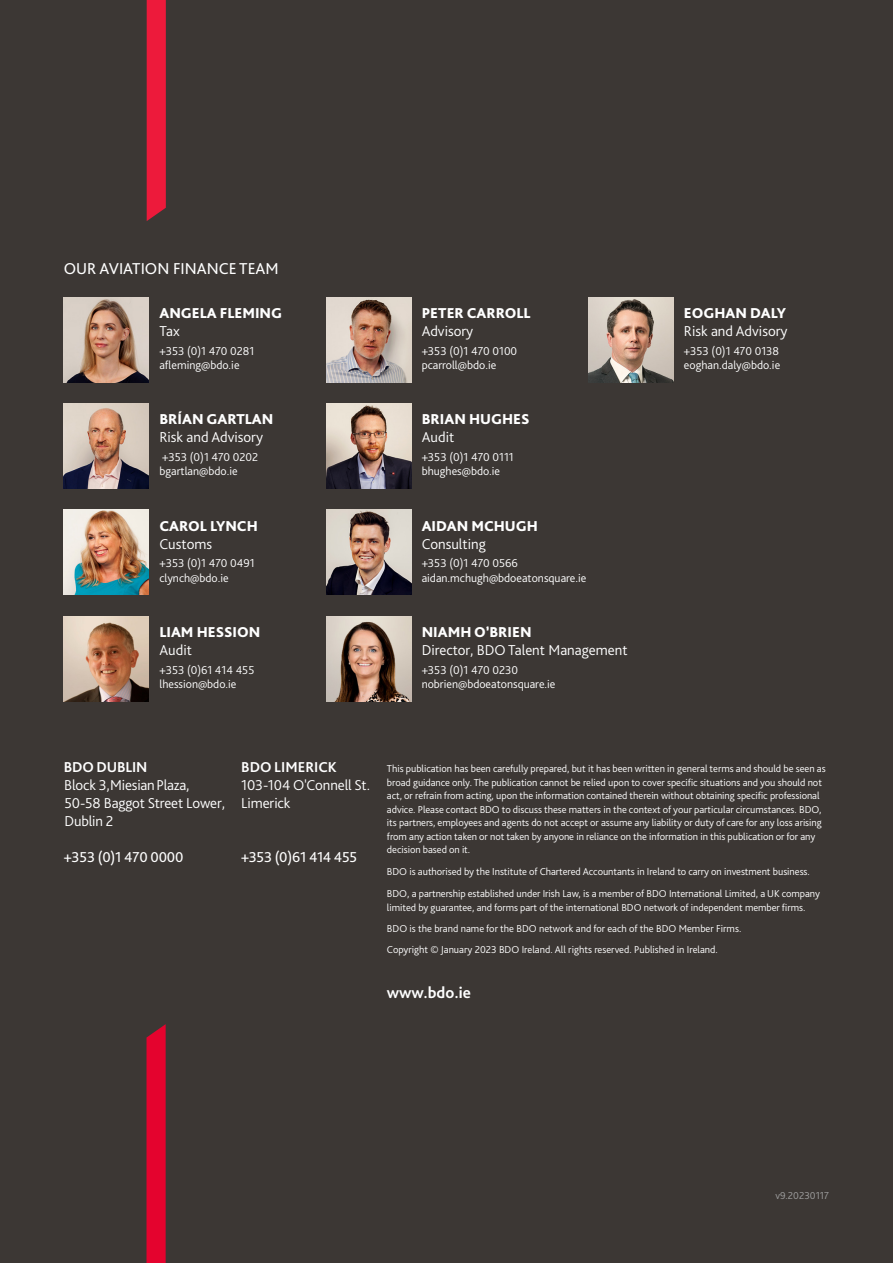
<style>
.page{position:relative;width:893px;height:1263px;background:#3c3734}
.page>*{position:absolute;margin:0;border:0;box-sizing:border-box;transform-origin:0 0}
.t1{font:16.5px "Bliss Pro";color:#fff}
.t2{font:700 16.5px "Bliss Pro";color:#fff}
.t3{font:300 15px/18px "Bliss Pro";color:#fff}
.t4{font:800 15px "Bliss Pro";color:#fff}
.t5{font:15px "Bliss Pro";letter-spacing:-.01em;color:#fff}
.t6{font:700 15px "Bliss Pro";letter-spacing:-.005em;color:#fff}
.t7{font:300 12px/14.4px "Bliss Pro";color:#fff}
.t8{font:300 10.5px/13.5px "Bliss Pro";letter-spacing:-.005em;color:#fff}
.t9{font:300 10.5px "Bliss Pro";color:#9f9f9f}
.s1{font-style:inherit}
</style>
<div class="page">
<img style="left:64px;top:297px;width:85px;height:85px">
<img style="left:326px;top:297px;width:85px;height:85px">
<img style="left:64px;top:403px;width:85px;height:85px">
<img style="left:588px;top:297px;width:85px;height:85px">
<img style="left:326px;top:403px;width:85px;height:85px">
<img style="left:64px;top:510px;width:85px;height:85px">
<img style="left:326px;top:510px;width:85px;height:85px">
<img style="left:326px;top:616px;width:85px;height:85px">
<img style="left:64px;top:616px;width:85px;height:85px">
<svg style="left:147px;top:1024px;width:19px;height:239px;background:#dc052e"></svg>
<svg style="left:147px;top:0;width:19px;height:221px;background:#e61b3a"></svg>
<h1 class="t1" style="left:64px;top:258px;width:216px">OUR AVIATION FINANCE TEAM</h1>
<h2 class="t4" style="left:159px;top:304px;width:124px">ANGELA FLEMING</h2>
<h2 class="t3" style="left:159px;top:322px;width:22px">Tax</h2>
<p class="t7" style="left:159px;top:343px;width:96px">+353 (0)1 470 0281 afleming@bdo.ie</p>
<h2 class="t4" style="left:159px;top:410px;width:115px">BRÍAN GARTLAN</h2>
<h2 class="t3" style="left:159px;top:428px;width:105px">Risk and Advisory</h2>
<p class="t7" style="left:159px;top:450px;width:100px">+353 (0)1 470 0202 bgartlan@bdo.ie</p>
<h2 class="t4" style="left:159px;top:516px;width:100px">CAROL LYNCH</h2>
<h2 class="t3" style="left:159px;top:534px;width:54px">Customs</h2>
<p class="t7" style="left:159px;top:556px;width:97px">+353 (0)1 470 0491 clynch@bdo.ie</p>
<h2 class="t4" style="left:159px;top:623px;width:102px">LIAM HESSION</h2>
<h2 class="t3" style="left:159px;top:641px;width:34px">Audit</h2>
<p class="t7" style="left:159px;top:662px;width:96px">+353 (0)61 414 455 lhession@bdo.ie</p>
<h2 class="t4" style="left:422px;top:304px;width:110px">PETER CARROLL</h2>
<h2 class="t3" style="left:422px;top:322px;width:53px">Advisory</h2>
<p class="t7" style="left:422px;top:343px;width:97px">+353 (0)1 470 0100 pcarroll@bdo.ie</p>
<h2 class="t4" style="left:422px;top:410px;width:109px">BRIAN HUGHES</h2>
<h2 class="t3" style="left:422px;top:428px;width:34px">Audit</h2>
<p class="t7" style="left:422px;top:450px;width:94px">+353 (0)1 470 0111 bhughes@bdo.ie</p>
<h2 class="t4" style="left:422px;top:516px;width:118px">AIDAN MCHUGH</h2>
<h2 class="t3" style="left:422px;top:534px;width:66px">Consulting</h2>
<p class="t7" style="left:422px;top:556px;width:166px">+353 (0)1 470 0566 aidan.mchugh@bdoeatonsquare.ie</p>
<h2 class="t4" style="left:422px;top:623px;width:111px">NIAMH O’BRIEN</h2>
<h2 class="t3" style="left:422px;top:641px;width:207px">Director, BDO Talent Management</h2>
<p class="t7" style="left:422px;top:662px;width:135px">+353 (0)1 470 0230 nobrien@bdoeatonsquare.ie</p>
<h2 class="t4" style="left:684px;top:304px;width:104px">EOGHAN DALY</h2>
<h2 class="t3" style="left:684px;top:322px;width:105px">Risk and Advisory</h2>
<p class="t7" style="left:684px;top:343px;width:98px">+353 (0)1 470 0138 eoghan.daly@bdo.ie</p>
<h2 class="t6" style="left:64px;top:758px;width:85px">BDO DUBLIN</h2>
<h2 class="t3" style="left:64px;top:776px;width:162px">Block 3,MiesianPlaza,<br>50-58 Baggot Street Lower,<br>Dublin 2</h2>
<h2 class="t5" style="left:64px;top:848px;width:121px"><span class="s1">+</span>353 (0)1 470 0000</h2>
<h2 class="t6" style="left:241px;top:758px;width:97px">BDO LIMERICK</h2>
<h2 class="t3" style="left:241px;top:776px;width:130px">103-104 O'Connell St.<br>Limerick</h2>
<h2 class="t5" style="left:241px;top:848px;width:117px">+353 (0)61 414 455</h2>
<p class="t8" style="left:387px;top:762px;width:440px">This publication has been carefully prepared, but it has been written in general terms and should be seen as broad guidance only. The publication cannot be relied upon to cover specific situations and you should not act, or refrain from acting, upon the information contained therein without obtaining specific professional advice. Please contact BDO to discuss these matters in the context of your particular circumstances. BDO, its partners, employees and agents do not accept or assume any liability or duty of care for any loss arising from any action taken or not taken by anyone in reliance on the information in this publication or for any decision based on it.</p>
<p class="t8" style="left:387px;top:860px;width:434px;line-height:22px">BDO is authorised by the Institute of Chartered Accountants in Ireland to carry on investment business.<br>BDO, a partnership established under Irish Law, is a member of BDO International Limited, a UK company</p>
<p class="t8" style="left:387px;top:896px;width:420px;line-height:21.1px">limited by guarantee, and forms part of the international BDO network of independent member firms.<br>BDO is the brand name for the BDO network and for each of the BDO Member Firms.<br>Copyright © January 2023 BDO Ireland. All rights reserved. Published in Ireland.</p>
<h1 class="t2" style="left:387px;top:982px;width:85px">www.bdo.ie</h1>
<p class="t9" style="left:775px;top:1189px;width:55px">v9.20230117</p>
</div>
